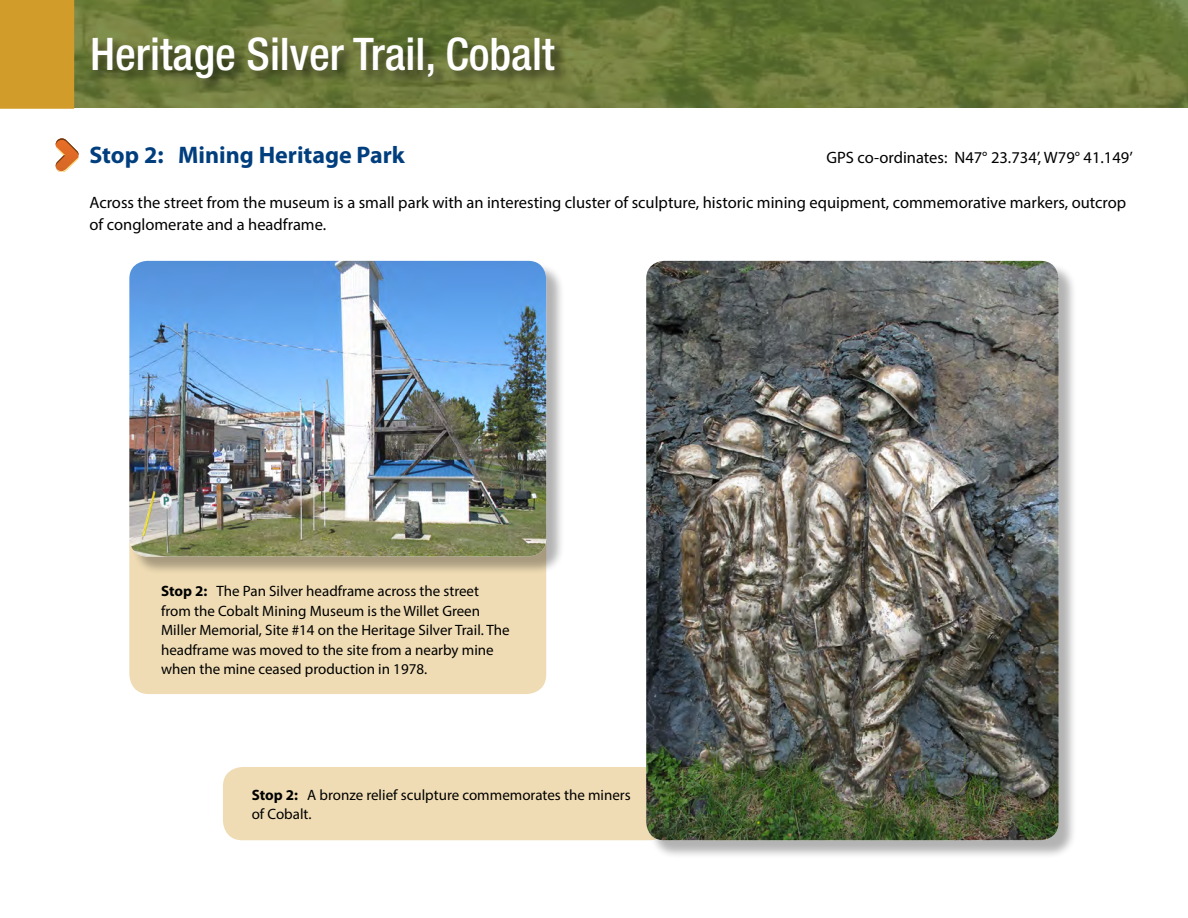
<style>
.page{position:relative;width:1188px;height:918px;background:#fff}
.page>*{position:absolute;margin:0;border:0;box-sizing:border-box;transform-origin:0 0}
.t1{font:500 condensed 45px "Helvetica Neue LT Std";color:#fff}
.t2{font:700 24px "Myriad Pro";color:#003e7e}
.t3{font:16.5px/22.5px "Myriad Pro";color:#000}
.t4{font:15px/19.5px "Myriad Pro";color:#000}
.s1{font-weight:700}
</style>
<div class="page">
<img style="left:74px;top:0;width:1114px;height:108px">
<div style="left:0;top:0;width:74px;height:109px;background:#d29c2a"></div>
<div style="left:91px;top:36px;width:478px;height:58px;background:#000;opacity:.6"></div>
<div style="left:129px;top:469px;width:417px;height:225px;background:#efdcb4;border-radius:20px"></div>
<div style="left:131px;top:263px;width:434px;height:312px;background:#000;opacity:.3"></div>
<img style="left:129px;top:261px;width:417px;height:295px">
<svg style="left:56px;top:138px;width:23px;height:34px"></svg>
<div style="left:223px;top:767px;width:447px;height:73px;background:#efdcb4;border-radius:20px"></div>
<div style="left:648px;top:263px;width:430px;height:596px;background:#000;opacity:.3"></div>
<img style="left:646px;top:261px;width:413px;height:579px">
<h1 class="t1" style="left:90px;top:27px;width:466px">Heritage Silver Trail, Cobalt</h1>
<h3 class="t2" style="left:89px;top:139px;width:317px">Stop 2: Mining Heritage Park</h3>
<p class="t3" style="left:826px;top:146px;width:308px">GPS co-ordinates: N47° 23.734’, W79° 41.149’</p>
<p class="t3" style="left:89px;top:191px;width:1038px">Across the street from the museum is a small park with an interesting cluster of sculpture, historic mining equipment, commemorative markers, outcrop of conglomerate and a headframe.</p>
<p class="t4" style="left:161px;top:581px;width:350px"><span class="s1">Stop 2:</span> The Pan Silver headframe across the street from the Cobalt Mining Museum is the Willet Green Miller Memorial, Site #14 on the Heritage Silver Trail. The headframe was moved to the site from a nearby mine when the mine ceased production in 1978.</p>
<p class="t4" style="left:252px;top:785px;width:381px"><span class="s1">Stop 2:</span> A bronze relief sculpture commemorates the miners of Cobalt.</p>
</div>
